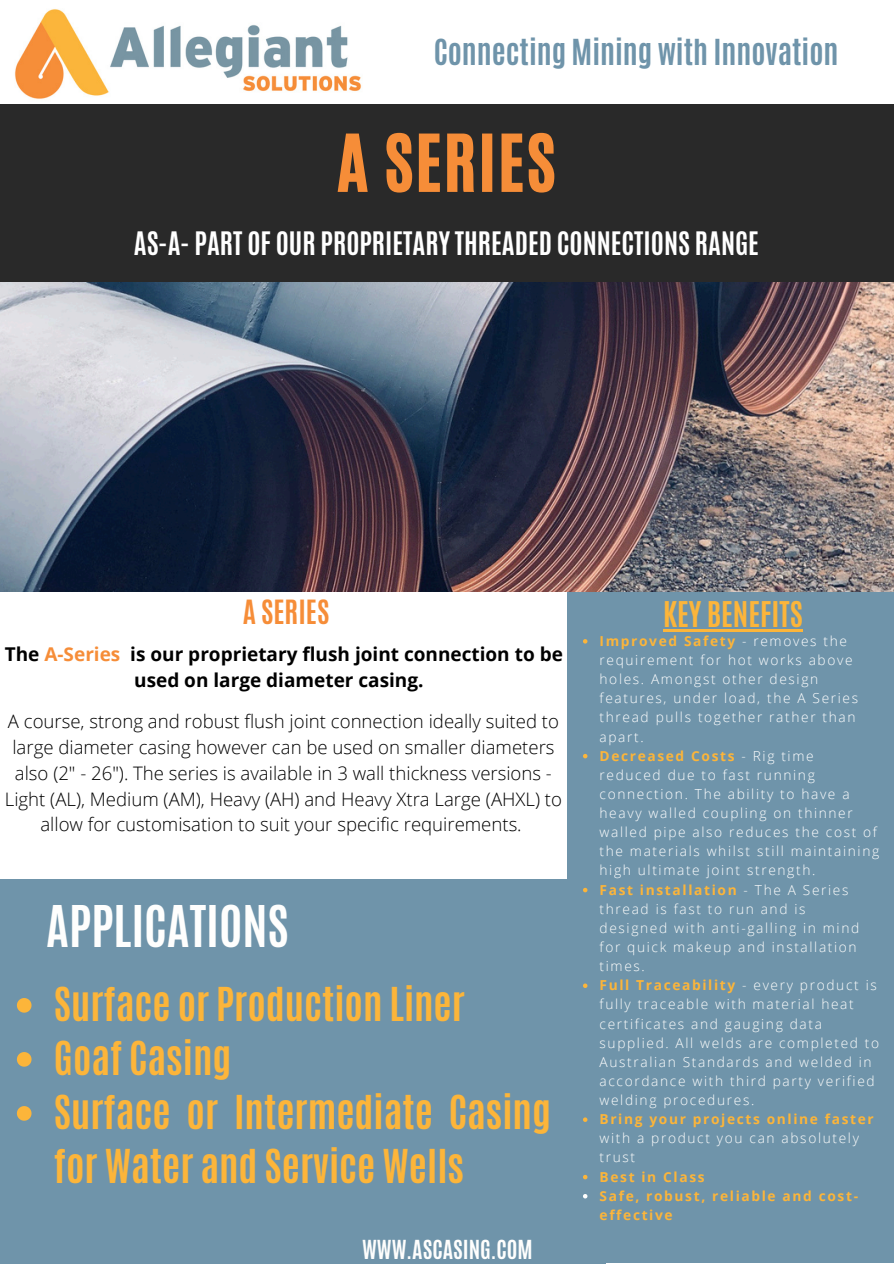
<style>
.page{position:relative;width:894px;height:1264px;background:#fff}
.page>*{position:absolute;margin:0;border:0;box-sizing:border-box;transform-origin:0 0}
.t1{font:66px "CA Generated";letter-spacing:.03em;color:#f68d38}
.t2{font:700 48px "Antonio";color:#fefefd}
.t3{font:700 39px/54px "Antonio";color:#fcb53a}
.t4{font:700 30px "Antonio";color:#6f94aa}
.t5{font:700 29.55px "Antonio";color:#fcb53a}
.t6{font:700 27.9px "Antonio";color:#f68d38}
.t7{font:700 27px "Antonio";color:#fff}
.t8{font:700 21.9px "Antonio";color:#fefefd}
.t9{font:700 19.05px/25.7px "Open Sans";color:#000;text-align:center}
.t10{font:300 18.6px/25.7px "Open Sans";color:#000;text-align:center}
.t11{font:300 13.65px/19.2px "Open Sans";letter-spacing:.12em;color:#fefefd}
.t12{font:300 13.65px/19.2px "Open Sans";letter-spacing:.12em;color:#fff}
.t13{font:700 13.65px/19.2px "Open Sans";letter-spacing:.12em;color:#fcb53a}
.s1{color:#f68d38}
.s2{font-weight:700;color:#fcb53a}
.s3{color:#fff}
</style>
<div class="page">
<div style="left:0;top:104px;width:893px;height:242px;background:#292929"></div>
<img style="left:14px;top:9px;width:348px;height:90px">
<div style="left:567px;top:592px;width:326px;height:670px;background:#6f94aa"></div>
<img style="left:0;top:282px;width:893px;height:309px">
<div style="left:0;top:878px;width:605px;height:385px;background:#6f94aa"></div>
<hr style="left:663px;top:629px;width:139px;height:3px;background:#fcb53a">
<svg style="left:583px;top:639px;width:4px;height:4px"></svg>
<svg style="left:583px;top:754px;width:4px;height:4px"></svg>
<svg style="left:583px;top:887px;width:4px;height:5px"></svg>
<svg style="left:583px;top:983px;width:4px;height:5px"></svg>
<svg style="left:583px;top:1117px;width:4px;height:4px"></svg>
<svg style="left:583px;top:1174px;width:4px;height:5px"></svg>
<svg style="left:583px;top:1194px;width:4px;height:4px"></svg>
<svg style="left:17px;top:998px;width:15px;height:14px"></svg>
<svg style="left:17px;top:1052px;width:15px;height:14px"></svg>
<svg style="left:17px;top:1106px;width:15px;height:14px"></svg>
<p class="t4" style="left:433px;top:31px;width:406px">Connecting Mining with Innovation</p>
<p class="t1" style="left:337px;top:116px;width:220px">A SERIES</p>
<p class="t7" style="left:134px;top:224px;width:626px">AS-A- PART OF OUR PROPRIETARY THREADED CONNECTIONS RANGE</p>
<p class="t6" style="left:243px;top:591px;width:88px">A SERIES</p>
<p class="t9" style="left:5px;top:641px;width:559px">The <span class="s1">A-Series</span> is our proprietary flush joint connection to be used on large diameter casing.</p>
<p class="t10" style="left:5px;top:708px;width:558px">A course, strong and robust flush joint connection ideally suited to large diameter casing however can be used on smaller diameters also (2" - 26"). The series is available in 3 wall thickness versions - Light (AL), Medium (AM), Heavy (AH) and Heavy Xtra Large (AHXL) to allow for customisation to suit your specific requirements.</p>
<p class="t2" style="left:46px;top:892px;width:244px">APPLICATIONS</p>
<h4 class="t3" style="left:54px;top:977px;width:412px">Surface or Production Liner</h4>
<p class="t3" style="left:54px;top:1031px;width:179px">Goaf Casing</p>
<p class="t3" style="left:54px;top:1085px;width:498px">Surface or Intermediate Casing for Water and Service Wells</p>
<h2 class="t8" style="left:362px;top:1233px;width:172px">WWW.ASCASING.COM</h2>
<h1 class="t5" style="left:663px;top:593px;width:141px">KEY BENEFITS</h1>
<h4 class="t12" style="left:599px;top:631px;width:260px"><span class="s2">Improved Safety</span> - removes the requirement for hot works above holes. Amongst other design features, under load, the A Series thread pulls together rather than apart.</h4>
<p class="t12" style="left:599px;top:745px;width:281px"><span class="s2">Decreased Costs</span> - Rig time<br>reduced due to fast running connection. The ability to have a heavy walled coupling on thinner walled pipe also reduces the cost of the materials whilst still maintaining high ultimate joint strength.</p>
<p class="t11" style="left:599px;top:879px;width:279px"><span class="s2">Fast installation</span> - The A Series thread is fast to run and is<br>designed with anti-galling in mind for quick makeup and installation times.<br><span class="s2">Full Traceability</span> - every product is</p>
<h4 class="t11" style="left:599px;top:994px;width:281px">fully traceable with material heat certificates and gauging data supplied. All welds are completed to <span class="s3">Australian Standards</span> and welded in accordance with third party verified welding procedures.<br><span class="s2">Bring your projects online faster</span></h4>
<p class="t11" style="left:599px;top:1128px;width:261px">with a product you can absolutely trust<br><span class="s2">Best in Class</span></p>
<p class="t13" style="left:599px;top:1185px;width:260px">Safe, robust, reliable and cost&shy;effective</p>
</div>
